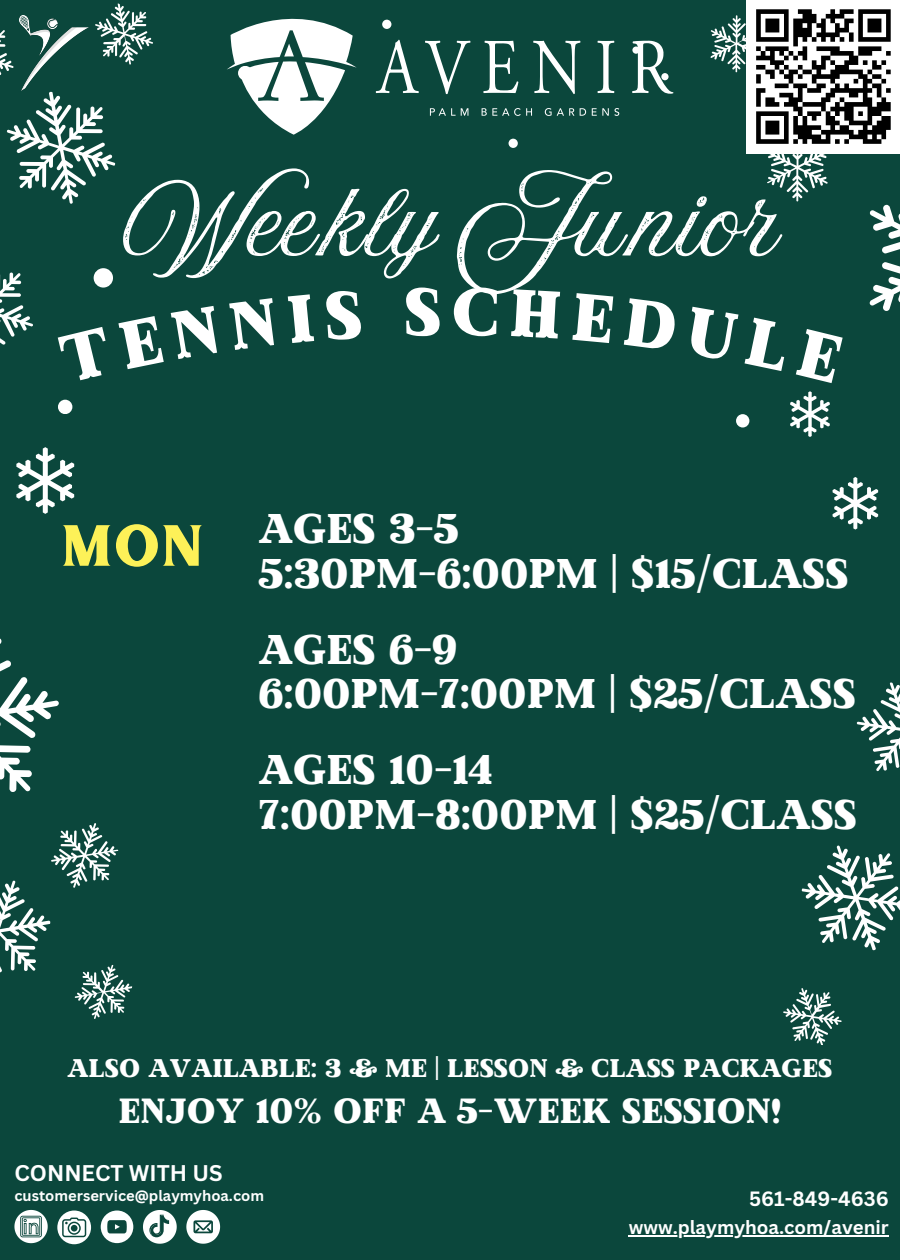
<style>
.page{position:relative;width:900px;height:1260px;background:#0b473c}
.page>*{position:absolute;margin:0;border:0;box-sizing:border-box;transform-origin:0 0}
.t1{font:88.19px "Amoresa Aged";color:#fff}
.t2{font:58px "Inlander";color:#fdf158}
.t3{font:41.44px "Made Winter Solid";color:#fff}
.t4{font:34.94px "Made Winter Solid";color:#fff}
.t5{font:25.5px "Made Winter Solid";color:#fff}
.t6{font:700 22.06px "Canva Sans";color:#fff}
.t7{font:700 20.12px "Canva Sans";color:#fff}
.t8{font:700 18.62px "Canva Sans";color:#fff}
.t9{font:700 14.75px "Canva Sans";color:#fff}
</style>
<div class="page">
<svg style="left:0;top:638px;width:133px;height:381px"></svg>
<div style="left:94px;top:268px;width:19px;height:20px;background:#fff;border-radius:50%"></div>
<div style="left:58px;top:400px;width:14px;height:14px;background:#fff;border-radius:50%"></div>
<div style="left:736px;top:414px;width:13px;height:14px;background:#fff;border-radius:50%"></div>
<div style="left:382px;top:20px;width:9px;height:9px;background:#fff;border-radius:50%"></div>
<div style="left:509px;top:139px;width:9px;height:9px;background:#fff;border-radius:50%"></div>
<svg style="left:790px;top:391px;width:40px;height:46px"></svg>
<svg style="left:16px;top:447px;width:58px;height:67px"></svg>
<svg style="left:856px;top:682px;width:44px;height:90px"></svg>
<svg style="left:783px;top:988px;width:59px;height:57px"></svg>
<svg style="left:801px;top:845px;width:99px;height:106px"></svg>
<svg style="left:833px;top:477px;width:45px;height:52px"></svg>
<svg style="left:0;top:272px;width:33px;height:73px"></svg>
<svg style="left:0;top:3px;width:153px;height:201px"></svg>
<svg style="left:227px;top:19px;width:130px;height:116px"></svg>
<svg style="left:376px;top:40px;width:43px;height:53px"></svg>
<svg style="left:425px;top:41px;width:45px;height:53px"></svg>
<svg style="left:483px;top:41px;width:35px;height:52px"></svg>
<svg style="left:533px;top:41px;width:47px;height:53px"></svg>
<svg style="left:598px;top:41px;width:16px;height:52px"></svg>
<svg style="left:632px;top:41px;width:41px;height:53px"></svg>
<svg style="left:430px;top:108px;width:38px;height:8px"></svg>
<svg style="left:482px;top:108px;width:50px;height:8px"></svg>
<svg style="left:545px;top:108px;width:29px;height:8px"></svg>
<svg style="left:580px;top:108px;width:6px;height:8px"></svg>
<svg style="left:592px;top:108px;width:27px;height:8px"></svg>
<div style="left:747px;top:0;width:153px;height:153px;background:#fff"></div>
<svg style="left:186px;top:1210px;width:34px;height:34px"></svg>
<svg style="left:101px;top:1211px;width:32px;height:32px"></svg>
<svg style="left:57px;top:1211px;width:34px;height:33px"></svg>
<svg style="left:143px;top:1210px;width:34px;height:34px"></svg>
<svg style="left:14px;top:1210px;width:34px;height:33px"></svg>
<hr style="left:629px;top:1235px;width:260px;height:1px;background:#fff">
<svg style="left:710px;top:7px;width:190px;height:304px"></svg>
<p class="t1" style="left:123px;top:174px;width:655px">Weekly Junior</p>
<p class="t2" style="left:60px;top:504px;width:146px">MON</p>
<p class="t3" style="left:259px;top:503px;width:201px">AGES 3-5</p>
<p class="t3" style="left:259px;top:548px;width:591px">5:30PM-6:00PM | $15/CLASS</p>
<p class="t3" style="left:259px;top:624px;width:199px">AGES 6-9</p>
<p class="t3" style="left:259px;top:669px;width:598px">6:00PM-7:00PM | $25/CLASS</p>
<p class="t3" style="left:259px;top:745px;width:236px">AGES 10-14</p>
<p class="t3" style="left:259px;top:789px;width:600px">7:00PM-8:00PM | $25/CLASS</p>
<p class="t5" style="left:67px;top:1053px;width:767px">ALSO AVAILABLE: 3 &amp; ME | LESSON &amp; CLASS PACKAGES</p>
<p class="t4" style="left:118px;top:1089px;width:664px">ENJOY 10% OFF A 5-WEEK SESSION!</p>
<p class="t6" style="left:14px;top:1157px;width:210px">CONNECT WITH US</p>
<h5 class="t9" style="left:14px;top:1185px;width:251px">customerservice@playmyhoa.com</h5>
<h6 class="t7" style="left:749px;top:1185px;width:141px">561-849-4636</h6>
<h4 class="t8" style="left:629px;top:1214px;width:262px">www.playmyhoa.com/avenir</h4>
</div>
